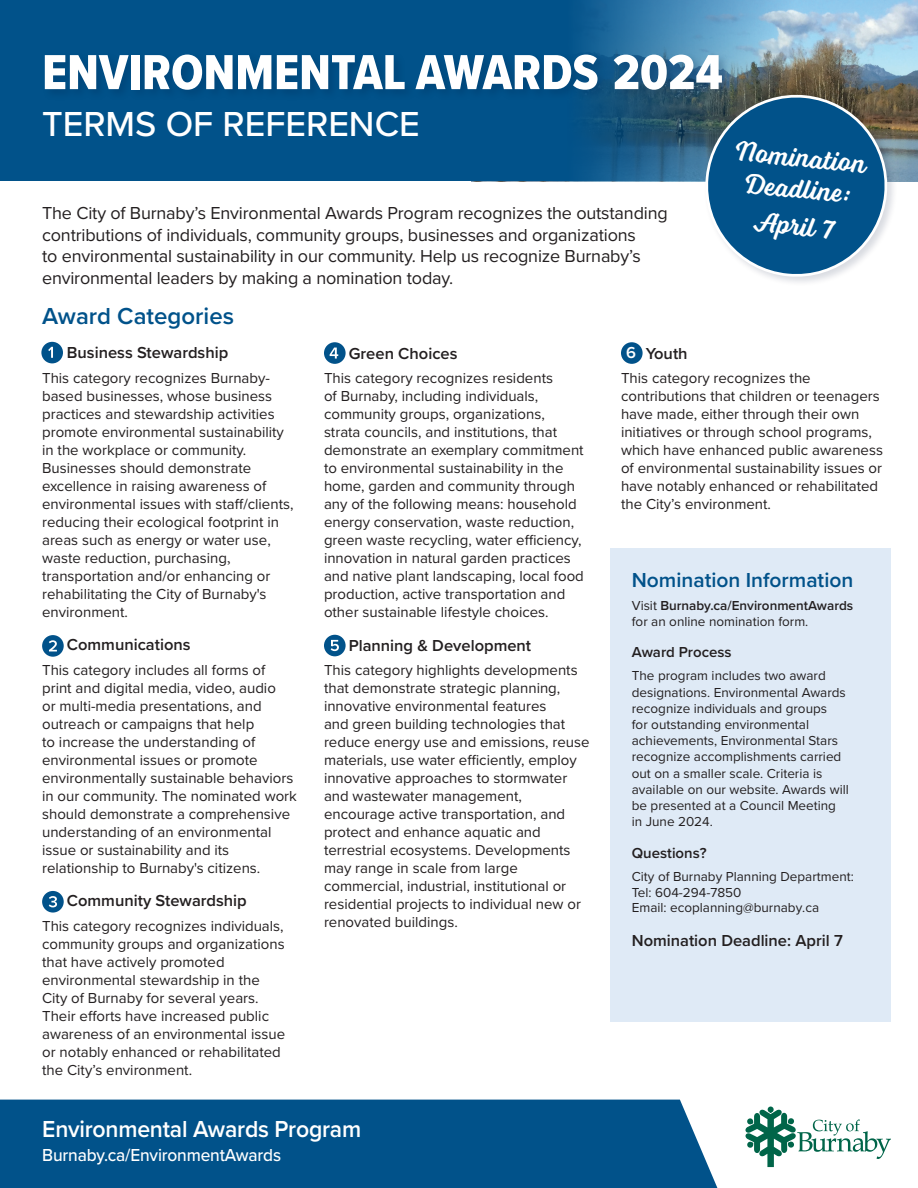
<style>
.page{position:relative;width:918px;height:1188px;background:#fff}
.page>*{position:absolute;margin:0;border:0;box-sizing:border-box;transform-origin:0 0}
.t1{font:51px "Proxima Nova Cond Extrabld";color:#fff}
.paragraphs{font:500 36px "Proxima Nova";color:#fff}
.paragraphs-2{font:28.5px/31.2px "Voltage";color:#fff;text-align:center}
.t2{font:600 24px "Proxima Nova";letter-spacing:-.01em;color:#fff;scale:.96 1}
.titles_2{font:600 24px "Proxima Nova";color:#01528a}
.Cat_titles{font:600 21px "Proxima Nova";color:#01528a}
.intro{font:18px/21.6px "Proxima Nova";letter-spacing:-.01em;color:#231f20}
.t3{font:500 18px "Proxima Nova";letter-spacing:-.01em;color:#fff;scale:.96 1}
.Cat_titles-2{font:600 16.5px "Proxima Nova";color:#231f20}
.Cat_titles-3{font:600 16.5px "Proxima Nova";color:#fff}
.paragraphs-3{font:15px/18px "Proxima Nova";color:#231f20}
.Cat_titles-4{font:600 15px "Proxima Nova";color:#231f20}
.Cat_titles-5{font:13.5px/16.2px "Proxima Nova";color:#231f20}
.s1{font-family:"Minion Pro"}
.s2{font-weight:600}
</style>
<div class="page">
<div style="left:0;top:1100px;width:717px;height:88px;background:#01528a"></div>
<svg style="left:745px;top:1107px;width:146px;height:60px"></svg>
<svg style="left:0;top:0;width:918px;height:181px;fill:#01528a"></svg>
<div style="left:703px;top:93px;width:195px;height:195px;background:#00143a;opacity:.15"></div>
<svg style="left:699px;top:89px;width:194px;height:191px"></svg>
<div style="left:610px;top:549px;width:281px;height:473px;background:#dfeaf6"></div>
<div style="left:41px;top:342px;width:22px;height:21px;background:#01528a;border-radius:50%"></div>
<svg style="left:48px;top:347px;width:5px;height:11px"></svg>
<div style="left:42px;top:635px;width:22px;height:22px;background:#01528a;border-radius:50%"></div>
<svg style="left:49px;top:640px;width:8px;height:11px"></svg>
<div style="left:42px;top:891px;width:22px;height:22px;background:#01528a;border-radius:50%"></div>
<svg style="left:49px;top:896px;width:8px;height:11px"></svg>
<div style="left:324px;top:342px;width:22px;height:22px;background:#01528a;border-radius:50%"></div>
<svg style="left:330px;top:348px;width:8px;height:11px"></svg>
<div style="left:324px;top:635px;width:22px;height:21px;background:#01528a;border-radius:50%"></div>
<svg style="left:331px;top:640px;width:8px;height:11px"></svg>
<div style="left:621px;top:342px;width:22px;height:22px;background:#01528a;border-radius:50%"></div>
<div style="left:42px;top:52px;width:692px;height:50px;background:#002249;opacity:.25"></div>
<p class="t1" style="left:42px;top:35px;width:682px">ENVIRONMENTAL AWARDS 2024</p>
<p class="paragraphs" style="left:42px;top:97px;width:379px">TERMS OF REFERENCE</p>
<p class="intro" style="left:42px;top:202px;width:627px">The City of Burnaby’s Environmental Awards Program recognizes the outstanding contributions of individuals, community groups, businesses and organizations<br>to environmental sustainability in our community. Help us recognize Burnaby’s environmental leaders by making a nomination today.</p>
<p class="paragraphs-2" style="left:737px;top:136px;width:133px;rotate:5deg">Nomination<br>Deadline:</p>
<p class="paragraphs-2" style="left:755px;top:206px;width:83px;rotate:5deg">Apr il 7</p>
<p class="titles_2" style="left:42px;top:299px;width:193px">Award Categories</p>
<p class="Cat_titles-2" style="left:67px;top:340px;width:163px">Business Stewardship</p>
<p class="paragraphs-3" style="left:42px;top:368px;width:253px">This category recognizes Burnaby&shy;based businesses, whose business practices and stewardship activities promote environmental sustainability in the workplace or community.<br>Businesses should demonstrate excellence in raising awareness of environmental issues with staff/clients, reducing their ecological footprint in areas such as energy or water use, waste reduction, purchasing<span class="s1">, </span>transportation and/or enhancing or rehabilitating the City of Burnaby's environment.</p>
<p class="Cat_titles-2" style="left:67px;top:632px;width:125px">Communications</p>
<p class="paragraphs-3" style="left:42px;top:660px;width:256px">This category includes all forms of print and digital media, video, audio<br>or multi-media presentations, and outreach or campaigns that help<br>to increase the understanding of environmental issues or promote environmentally sustainable behaviors in our community. The nominated work should demonstrate a comprehensive understanding of an environmental issue or sustainability and its relationship to Burnaby's citizens.</p>
<p class="Cat_titles-2" style="left:67px;top:888px;width:181px">Community Stewardship</p>
<p class="paragraphs-3" style="left:42px;top:916px;width:245px">This category recognizes individuals, community groups and organizations that have actively promoted environmental stewardship in the City of Burnaby for several years.<br>Their efforts have increased public awareness of an environmental issue or notably enhanced or rehabilitated the City’s environment.</p>
<p class="Cat_titles-2" style="left:349px;top:341px;width:110px">Green Choices</p>
<p class="paragraphs-3" style="left:324px;top:369px;width:261px">This category recognizes residents<br>of Burnaby, including individuals, community groups, organizations, strata councils, and institutions, that demonstrate an exemplary commitment to environmental sustainability in the home, garden and community through any of the following means: household energy conservation, waste reduction, green waste recycling, water efficiency, innovation in natural garden practices and native plant landscaping, local food production, active transportation and other sustainable lifestyle choices.</p>
<p class="Cat_titles-2" style="left:349px;top:633px;width:184px">Planning &amp; Development</p>
<p class="paragraphs-3" style="left:324px;top:661px;width:267px">This category highlights developments that demonstrate strategic planning, innovative environmental features<br>and green building technologies that reduce energy use and emissions, reuse materials, use water efficiently, employ innovative approaches to stormwater and wastewater management, encourage active transportation, and protect and enhance aquatic and terrestrial ecosystems. Developments may range in scale from large commercial, industrial, institutional or residential projects to individual new or renovated buildings.</p>
<p class="t2" style="left:42px;top:1111px;width:334px">Environmental Awards Program</p>
<p class="t3" style="left:42px;top:1142px;width:250px">Burnaby.ca/EnvironmentAwards</p>
<p class="Cat_titles-3" style="left:626px;top:340px;width:11px">6</p>
<p class="Cat_titles-2" style="left:646px;top:341px;width:43px">Youth</p>
<p class="paragraphs-3" style="left:621px;top:369px;width:264px">This category recognizes the contributions that children or teenagers have made, either through their own initiatives or through school programs, which have enhanced public awareness of environmental sustainability issues or have notably enhanced or rehabilitated the City’s environment.</p>
<p class="Cat_titles" style="left:632px;top:564px;width:223px">Nomination Information</p>
<p class="Cat_titles-5" style="left:632px;top:597px;width:223px">Visit <span class="s2">Burnaby.ca/EnvironmentAwards </span>for an online nomination form.</p>
<p class="Cat_titles-4" style="left:632px;top:641px;width:101px">Award Process</p>
<p class="Cat_titles-5" style="left:632px;top:667px;width:218px">The program includes two award designations. Environmental Awards recognize individuals and groups<br>for outstanding environmental achievements, Environmental Stars recognize accomplishments carried out on a smaller scale. Criteria is available on our website. Awards will be presented at a Council Meeting in June 2024.</p>
<p class="Cat_titles-4" style="left:632px;top:842px;width:76px">Questions?</p>
<p class="Cat_titles-5" style="left:632px;top:868px;width:224px">City of Burnaby Planning Department:<br>Tel: 604-294-7850<br>Email: ecoplanning@burnaby.ca</p>
<p class="Cat_titles-2" style="left:632px;top:928px;width:213px">Nomination Deadline: April 7</p>
</div>
